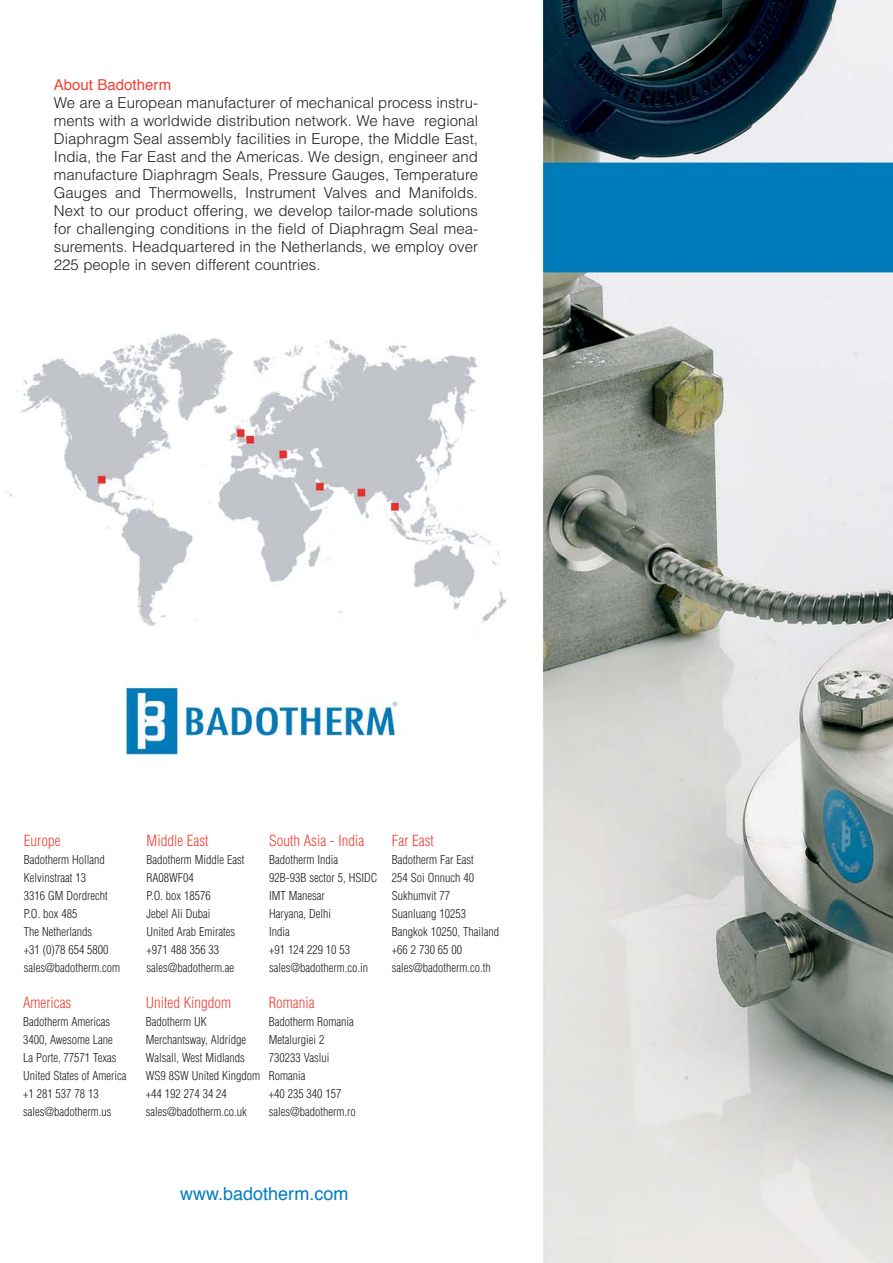
<style>
.page{position:relative;width:893px;height:1263px;background:#fff}
.page>*{position:absolute;margin:0;border:0;box-sizing:border-box;transform-origin:0 0}
.t1{font:18px "Helvetica";color:#007dc3}
.t2{font:300 15px/18px "Helvetica";color:#231f20;text-align:justify}
.t3{font:300 condensed 15px "Helvetica";color:#ef4035}
.t4{font:15px "Helvetica";color:#ef4035}
.t5{font:300 condensed 12px/18px "Helvetica";color:#231f20}
</style>
<div class="page">
<img style="left:5px;top:0;width:887px;height:1263px">
<p class="t4" style="left:54px;top:79px;width:119px">About Badotherm</p>
<p class="t2" style="left:54px;top:95px;width:425px">We are a European manufacturer of mechanical process instru&shy;ments with a worldwide distribution network. We have regional Diaphragm Seal assembly facilities in Europe, the Middle East, India, the Far East and the Americas. We design, engineer and manufacture Diaphragm Seals, Pressure Gauges, Temperature Gauges and Thermowells, Instrument Valves and Manifolds.<br>Next to our product offering, we develop tailor-made solutions for challenging conditions in the field of Diaphragm Seal mea&shy;surements. Headquartered in the Netherlands, we employ over 225 people in seven different countries.</p>
<p class="t3" style="left:24px;top:835px;width:38px">Europe</p>
<p class="t5" style="left:24px;top:852px;width:98px">Badotherm Holland<br>Kelvinstraat 13<br>3316 GM Dordrecht<br>P.O. box 485<br>The Netherlands<br>+31 (0)78 654 5800 sales@badotherm.com</p>
<p class="t3" style="left:23px;top:997px;width:50px">Americas</p>
<p class="t5" style="left:23px;top:1014px;width:105px">Badotherm Americas<br>3400, Awesome Lane<br>La Porte, 77571 Texas<br>United States of America +1 281 537 78 13 sales@badotherm.us</p>
<p class="t3" style="left:146px;top:835px;width:63px">Middle East</p>
<p class="t5" style="left:146px;top:852px;width:99px">Badotherm Middle East<br>RA08WF04<br>P.O. box 18576<br>Jebel Ali Dubai<br>United Arab Emirates +971 488 356 33 sales@badotherm.ae</p>
<p class="t3" style="left:269px;top:835px;width:97px">South Asia - India</p>
<p class="t5" style="left:269px;top:852px;width:110px">Badotherm India<br>92B-93B sector 5, HSIDC<br>IMT Manesar<br>Haryana, Delhi<br>India<br>+91 124 229 10 53 sales@badotherm.co.in</p>
<p class="t3" style="left:146px;top:997px;width:87px">United Kingdom</p>
<p class="t5" style="left:146px;top:1014px;width:116px">Badotherm UK<br>Merchantsway, Aldridge<br>Walsall, West Midlands<br>WS9 8SW United Kingdom +44 192 274 34 24 sales@badotherm.co.uk</p>
<p class="t3" style="left:269px;top:997px;width:47px">Romania</p>
<p class="t5" style="left:269px;top:1014px;width:88px">Badotherm Romania<br>Metalurgiei 2<br>730233 Vaslui<br>Romania<br>+40 235 340 157 sales@badotherm.ro</p>
<p class="t3" style="left:392px;top:835px;width:43px">Far East</p>
<p class="t5" style="left:392px;top:852px;width:109px">Badotherm Far East<br>254 Soi Onnuch 40<br>Sukhumvit 77<br>Suanluang 10253<br>Bangkok 10250, Thailand +66 2 730 65 00 sales@badotherm.co.th</p>
<h1 class="t1" style="left:180px;top:1186px;width:170px">www.badotherm.com</h1>
</div>
